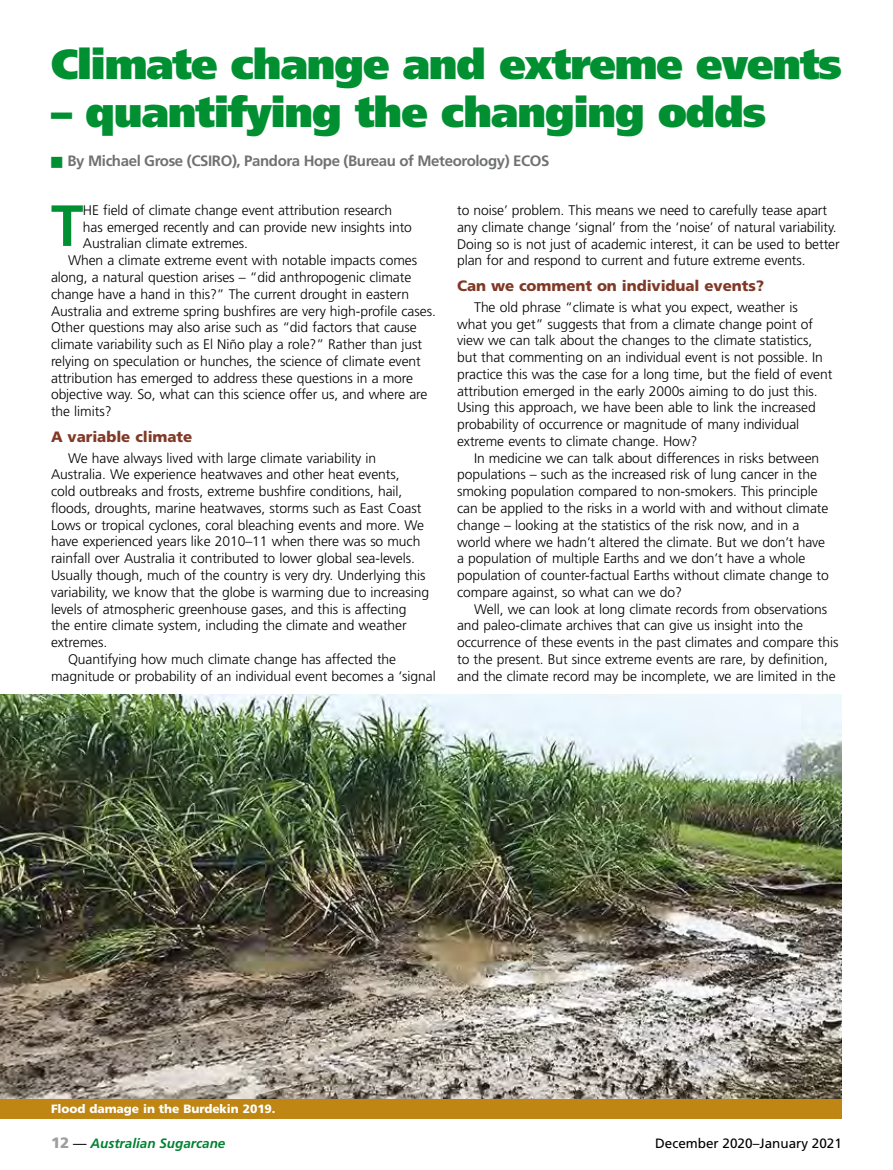
<style>
.page{position:relative;width:893px;height:1170px;background:#fff}
.page>*{position:absolute;margin:0;border:0;box-sizing:border-box;transform-origin:0 0}
.t1{font:700 58.05px "Frutiger";color:#009032}
.t2{font:900 42px "Frutiger";letter-spacing:-.025em;color:#009032}
.t3{font:700 15px "Frutiger";letter-spacing:-.025em;color:#707172}
.t4{font:900 15px "Frutiger";letter-spacing:-.005em;color:#803926}
.t5{font:300 13.8px/16.8px "Frutiger";letter-spacing:-.005em;color:#000}
.t6{font:13.5px "Frutiger";color:#000}
.t7{font:italic 700 13.5px "Frutiger";color:#008231}
.t8{font:900 12px "Frutiger";letter-spacing:-.005em;color:#fff}
.s1{font-weight:900;font-style:normal;font-size:15px;color:#9c9e9f}
.s2{font-weight:400;font-style:normal;color:#000}
</style>
<div class="page">
<img style="left:0;top:694px;width:842px;height:405px">
<div style="left:0;top:1099px;width:842px;height:19px;background:#bf8614"></div>
<h2 class="t2" style="left:51px;top:38px;width:792px">Climate change and extreme events</h2>
<h2 class="t2" style="left:51px;top:86px;width:717px">– quantifying the changing odds</h2>
<p class="t3" style="left:68px;top:152px;width:484px">By Michael Grose (CSIRO), Pandora Hope (Bureau of Meteorology) ECOS</p>
<h1 class="t1" style="left:51px;top:191px;width:34px">T</h1>
<p class="t5" style="left:83px;top:202px;width:311px">HE field of climate change event attribution research</p>
<p class="t5" style="left:83px;top:218px;width:330px">has emerged recently and can provide new insights into</p>
<p class="t5" style="left:83px;top:235px;width:167px">Australian climate extremes.</p>
<p class="t5" style="left:68px;top:252px;width:351px">When a climate extreme event with notable impacts comes</p>
<p class="t5" style="left:51px;top:269px;width:362px">along, a natural question arises – “did anthropogenic climate</p>
<p class="t5" style="left:51px;top:285px;width:360px">change have a hand in this?” The current drought in eastern</p>
<p class="t5" style="left:51px;top:302px;width:386px">Australia and extreme spring bushfires are very high-profile cases.</p>
<p class="t5" style="left:51px;top:319px;width:367px">Other questions may also arise such as “did factors that cause</p>
<p class="t5" style="left:51px;top:336px;width:373px">climate variability such as El Niño play a role?” Rather than just</p>
<p class="t5" style="left:51px;top:353px;width:371px">relying on speculation or hunches, the science of climate event</p>
<p class="t5" style="left:51px;top:369px;width:364px">attribution has emerged to address these questions in a more</p>
<p class="t5" style="left:51px;top:386px;width:378px">objective way. So, what can this science offer us, and where are</p>
<p class="t5" style="left:51px;top:403px;width:62px">the limits?</p>
<p class="t4" style="left:51px;top:427px;width:143px">A variable climate</p>
<p class="t5" style="left:68px;top:449px;width:310px">We have always lived with large climate variability in</p>
<p class="t5" style="left:51px;top:466px;width:350px">Australia. We experience heatwaves and other heat events,</p>
<p class="t5" style="left:51px;top:483px;width:353px">cold outbreaks and frosts, extreme bushfire conditions, hail,</p>
<p class="t5" style="left:51px;top:499px;width:372px">floods, droughts, marine heatwaves, storms such as East Coast</p>
<p class="t5" style="left:51px;top:516px;width:375px">Lows or tropical cyclones, coral bleaching events and more. We</p>
<p class="t5" style="left:51px;top:533px;width:371px">have experienced years like 2010–11 when there was so much</p>
<p class="t5" style="left:51px;top:550px;width:365px">rainfall over Australia it contributed to lower global sea-levels.</p>
<p class="t5" style="left:51px;top:567px;width:376px">Usually though, much of the country is very dry. Underlying this</p>
<p class="t5" style="left:51px;top:583px;width:380px">variability, we know that the globe is warming due to increasing</p>
<p class="t5" style="left:51px;top:600px;width:357px">levels of atmospheric greenhouse gases, and this is affecting</p>
<p class="t5" style="left:51px;top:617px;width:357px">the entire climate system, including the climate and weather</p>
<p class="t5" style="left:51px;top:634px;width:58px">extremes.</p>
<p class="t5" style="left:68px;top:650px;width:330px">Quantifying how much climate change has affected the</p>
<p class="t5" style="left:51px;top:667px;width:386px">magnitude or probability of an individual event becomes a ‘signal</p>
<p class="t5" style="left:457px;top:202px;width:384px">to noise’ problem. This means we need to carefully tease apart any climate change ‘signal’ from the ‘noise’ of natural variability.<br>Doing so is not just of academic interest, it can be used to better plan for and respond to current and future extreme events.</p>
<p class="t4" style="left:457px;top:276px;width:308px">Can we comment on individual events?</p>
<p class="t5" style="left:457px;top:298px;width:377px;text-indent:17px">The old phrase “climate is what you expect, weather is<br>what you get” suggests that from a climate change point of view we can talk about the changes to the climate statistics, but that commenting on an individual event is not possible. In practice this was the case for a long time, but the field of event attribution emerged in the early 2000s aiming to do just this.<br>Using this approach, we have been able to link the increased probability of occurrence or magnitude of many individual extreme events to climate change. How?</p>
<p class="t5" style="left:457px;top:449px;width:373px;text-indent:17px">In medicine we can talk about differences in risks between populations – such as the increased risk of lung cancer in the smoking population compared to non-smokers. This principle can be applied to the risks in a world with and without climate change – looking at the statistics of the risk now, and in a world where we hadn’t altered the climate. But we don’t have a population of multiple Earths and we don’t have a whole population of counter-factual Earths without climate change to compare against, so what can we do?</p>
<p class="t5" style="left:457px;top:600px;width:383px;text-indent:17px">Well, we can look at long climate records from observations and paleo-climate archives that can give us insight into the occurrence of these events in the past climates and compare this to the present. But since extreme events are rare, by definition, and the climate record may be incomplete, we are limited in the</p>
<p class="t8" style="left:51px;top:1101px;width:226px">Flood damage in the Burdekin 2019.</p>
<p class="t7" style="left:51px;top:1134px;width:176px"><span class="s1">12</span> <span class="s2">—</span> Australian Sugarcane</p>
<p class="t6" style="left:655px;top:1134px;width:188px">December 2020–January 2021</p>
</div>
